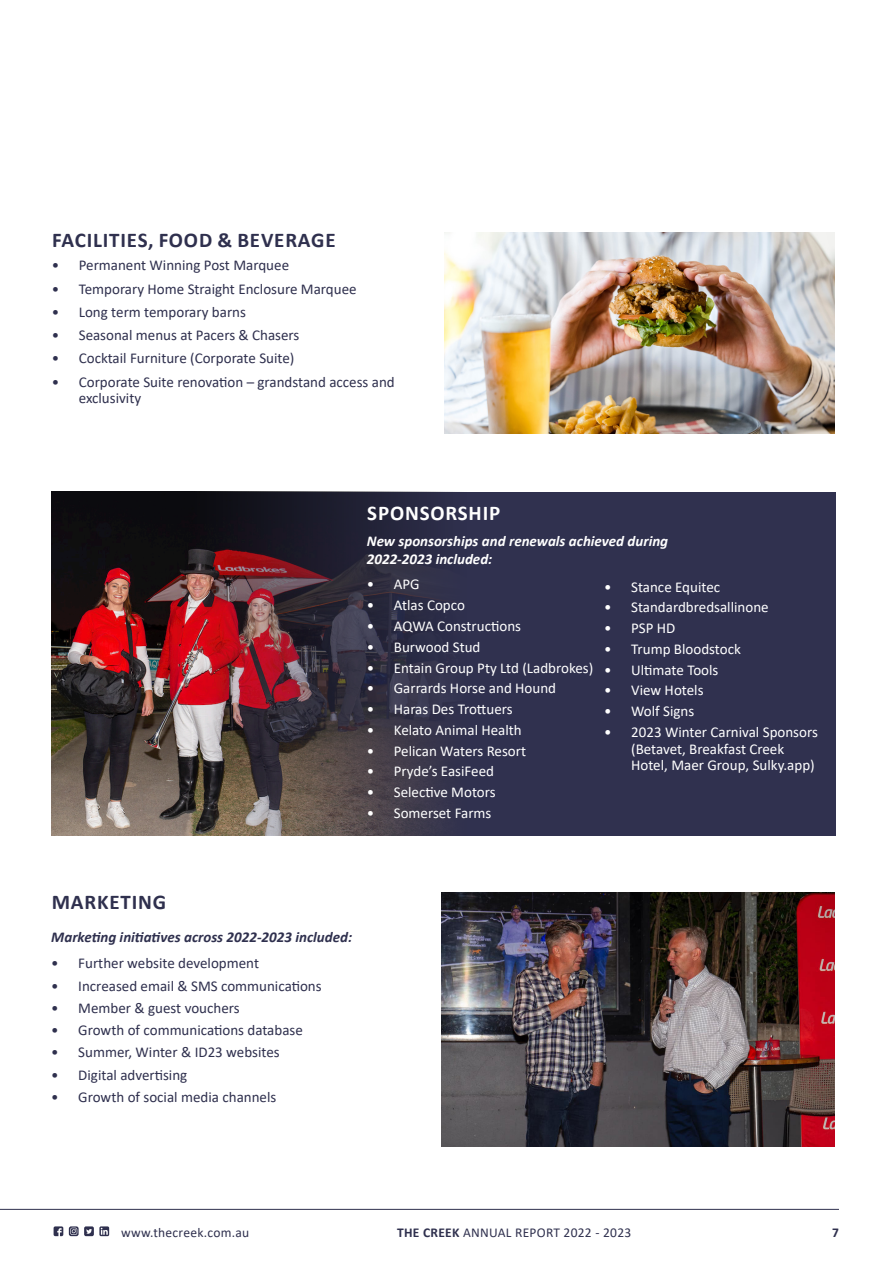
<style>
.page{position:relative;width:893px;height:1263px;background:#fff}
.page>*{position:absolute;margin:0;border:0;box-sizing:border-box;transform-origin:0 0}
.heading{font:700 21px "Calibri";letter-spacing:.04em;color:#2f304e}
.heading-2{font:700 21px "Calibri";letter-spacing:.04em;color:#fff}
.t1{font:15px/16.5px "Calibri";color:#2f304e}
.t2{font:15px/16.5px "Calibri";color:#fff}
.sub_heading{font:italic 700 15px/18px "Calibri";color:#fff}
.sub_heading-2{font:italic 700 15px "Calibri";color:#2f304e}
.t3{font:13.5px "Calibri";letter-spacing:.02em;color:#2f304e}
.t4{font:700 13.5px "Calibri";color:#2f304e}
.s1{font-weight:700}
</style>
<div class="page">
<hr style="left:0;top:1209px;width:839px;height:1px;background:#2f304e">
<svg style="left:54px;top:1226px;width:9px;height:10px"></svg>
<svg style="left:69px;top:1226px;width:40px;height:10px"></svg>
<div style="left:51px;top:492px;width:785px;height:344px;background:#30314f"></div>
<img style="left:51px;top:492px;width:390px;height:344px">
<img style="left:445px;top:232px;width:389px;height:202px">
<img style="left:442px;top:892px;width:392px;height:255px">
<p class="heading" style="left:52px;top:225px;width:285px">FACILITIES, FOOD &amp; BEVERAGE</p>
<p class="t1" style="left:52px;top:257px;width:239px">• Permanent Winning Post Marquee</p>
<p class="t1" style="left:52px;top:280px;width:306px">• Temporary Home Straight Enclosure Marquee</p>
<p class="t1" style="left:52px;top:303px;width:196px">• Long term temporary barns</p>
<p class="t1" style="left:52px;top:326px;width:249px">• Seasonal menus at Pacers &amp; Chasers</p>
<p class="t1" style="left:52px;top:350px;width:244px">• Cocktail Furniture (Corporate Suite)</p>
<p class="t1" style="left:79px;top:373px;width:317px;text-indent:-27px">• Corporate Suite renovation – grandstand access and exclusivity</p>
<p class="heading-2" style="left:367px;top:498px;width:135px">SPONSORSHIP</p>
<p class="sub_heading" style="left:367px;top:532px;width:303px">New sponsorships and renewals achieved during<br>2022-2023 included:</p>
<p class="t2" style="left:367px;top:576px;width:54px">• APG</p>
<p class="t2" style="left:367px;top:597px;width:100px">• Atlas Copco</p>
<p class="t2" style="left:367px;top:617px;width:156px">• AQWA Constructions</p>
<p class="t2" style="left:367px;top:638px;width:115px">• Burwood Stud</p>
<p class="t2" style="left:367px;top:659px;width:228px">• Entain Group Pty Ltd (Ladbrokes)</p>
<p class="t2" style="left:367px;top:680px;width:191px">• Garrards Horse and Hound</p>
<p class="t2" style="left:367px;top:700px;width:147px">• Haras Des Trottuers</p>
<p class="t2" style="left:367px;top:721px;width:156px">• Kelato Animal Health</p>
<p class="t2" style="left:367px;top:742px;width:161px">• Pelican Waters Resort</p>
<p class="t2" style="left:367px;top:763px;width:129px">• Pryde’s EasiFeed</p>
<p class="t2" style="left:367px;top:783px;width:130px">• Selective Motors</p>
<p class="t2" style="left:367px;top:804px;width:126px">• Somerset Farms</p>
<p class="t2" style="left:604px;top:578px;width:117px">• Stance Equitec</p>
<p class="t2" style="left:604px;top:599px;width:166px">• Standardbredsallinone</p>
<p class="t2" style="left:604px;top:620px;width:73px">• PSP HD</p>
<p class="t2" style="left:604px;top:640px;width:138px">• Trump Bloodstock</p>
<p class="t2" style="left:604px;top:661px;width:116px">• Ultimate Tools</p>
<p class="t2" style="left:604px;top:682px;width:101px">• View Hotels</p>
<p class="t2" style="left:604px;top:703px;width:92px">• Wolf Signs</p>
<p class="t2" style="left:631px;top:723px;width:188px;text-indent:-27px">• 2023 Winter Carnival Sponsors (Betavet, Breakfast Creek<br>Hotel, Maer Group, Sulky.app)</p>
<p class="heading" style="left:52px;top:887px;width:116px">MARKETING</p>
<p class="sub_heading-2" style="left:51px;top:926px;width:302px">Marketing initiatives across 2022-2023 included:</p>
<p class="t1" style="left:51px;top:955px;width:209px">• Further website development</p>
<p class="t1" style="left:51px;top:977px;width:272px">• Increased email &amp; SMS communications</p>
<p class="t1" style="left:51px;top:999px;width:190px">• Member &amp; guest vouchers</p>
<p class="t1" style="left:51px;top:1021px;width:253px">• Growth of communications database</p>
<p class="t1" style="left:51px;top:1044px;width:230px">• Summer, Winter &amp; ID23 websites</p>
<p class="t1" style="left:51px;top:1066px;width:138px">• Digital advertising</p>
<p class="t1" style="left:51px;top:1088px;width:227px">• Growth of social media channels</p>
<p class="t3" style="left:121px;top:1223px;width:130px">www.thecreek.com.au</p>
<p class="t3" style="left:397px;top:1223px;width:236px"><span class="s1">THE CREEK</span> ANNUAL REPORT 2022 - 2023</p>
<p class="t4" style="left:832px;top:1222px;width:8px">7</p>
</div>
